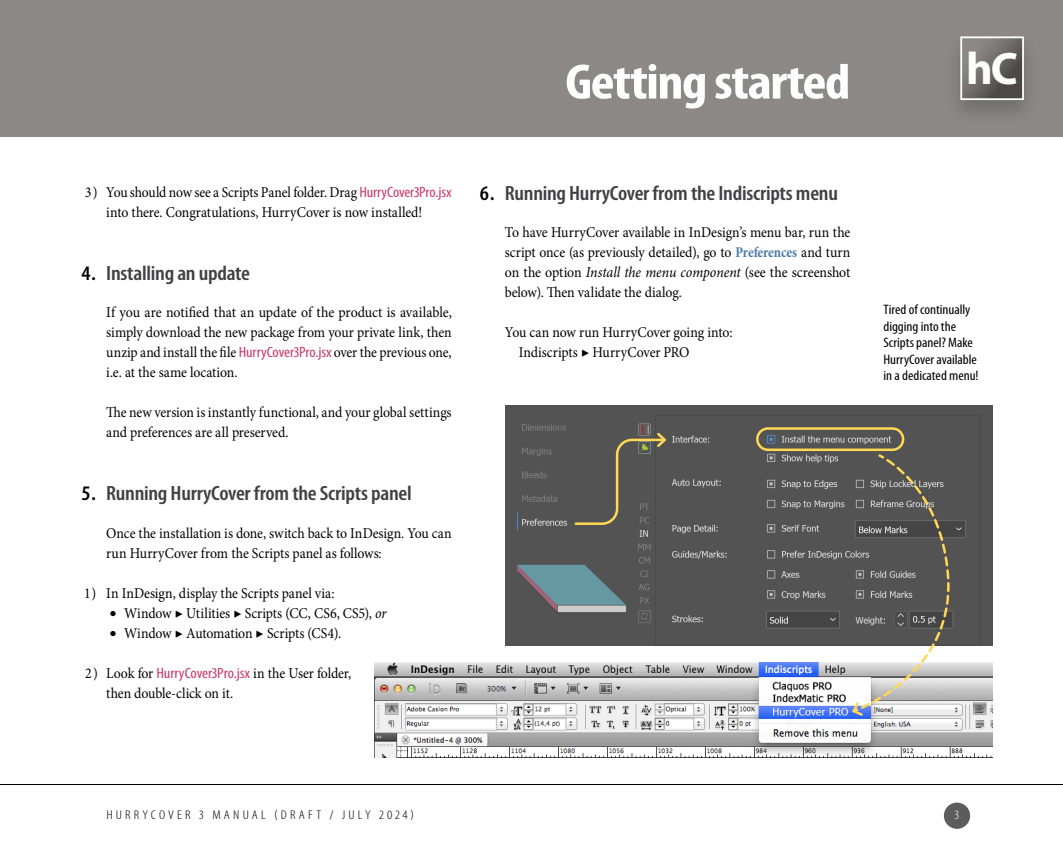
<style>
.page{position:relative;width:1063px;height:851px;background:#fff}
.page>*{position:absolute;margin:0;border:0;box-sizing:border-box;transform-origin:0 0}
.t1{font:700 condensed 50px "Myriad Pro";letter-spacing:-.025em;color:#fff;scale:1.14 1}
.t2{font:700 45.62px "Myriad Pro";color:#fff}
.t3{font:600 condensed 20.75px "Myriad Pro";letter-spacing:-.015em;color:#414042;scale:1.09 1}
.t4{font:15px/20px "Minion Pro";letter-spacing:.005em;color:#000;scale:.92 1}
.t5{font:15px/20px "Minion Pro";letter-spacing:.005em;color:#000;text-align:justify;scale:.93 1}
.t6{font:condensed 13.75px/16.5px "Myriad Pro";letter-spacing:-.005em;color:#000;scale:1.08 1}
.t7{font:300 condensed 12.75px "Myriad Pro";letter-spacing:.22em;color:#000;scale:1.14 1}
.t8{font:300 condensed 12.75px "Myriad Pro";color:#fff;scale:1.14 1}
.s1{font-family:"Myriad Pro";font-stretch:condensed;color:#c93c6d}
.s2{color:#000}
.s3{font-family:"Myriad Pro";font-weight:900;font-stretch:semi-expanded;font-size:17.25px}
.s4{font-style:italic}
.s5{font-weight:700;font-stretch:condensed;color:#497ca5}
</style>
<div class="page">
<div style="left:944px;top:802px;width:26px;height:26px;background:#5c5c5c;border-radius:50%"></div>
<hr style="left:0;top:784px;width:1063px;height:1px;background:#000">
<div style="left:0;top:0;width:1063px;height:136px;background:#8c8888"></div>
<div style="left:945px;top:32px;width:95px;height:94px;background:#000;opacity:.2"></div>
<svg style="left:959px;top:36px;width:66px;height:65px"></svg>
<img style="left:375px;top:662px;width:617px;height:95px">
<img style="left:505px;top:405px;width:487px;height:240px">
<div style="left:756px;top:427px;width:148px;height:24px;border:2px solid #ffd856;border-radius:11px"></div>
<svg style="left:573px;top:430px;width:95px;height:96px;background:#5c5a53"></svg>
<svg style="left:850px;top:453px;width:101px;height:264px;background:#7d7c7a"></svg>
<h1 class="t1" style="left:565px;top:51px;width:252px">Getting started</h1>
<p class="t4" style="left:85px;top:182px;width:400px;text-align:center">3 ) You should now see a Scripts Panel folder. Drag <span class="s1">HurryCover3Pro.jsx </span>into there. Congratulations, HurryCover is now installed!</p>
<h3 class="t3" style="left:81px;top:261px;width:156px"><span class="s2">4.</span> Installing an update</h3>
<p class="t5" style="left:106px;top:302px;width:373px">If you are notified that an update of the product is available, simply download the new package from your private link, then unzip and install the file <span class="s1">HurryCover3Pro.jsx</span> over the previous one, i.e. at the same location.</p>
<p class="t4" style="left:106px;top:402px;width:377px">The new version is instantly functional, and your global settings and preferences are all preserved.</p>
<h3 class="t3" style="left:81px;top:481px;width:305px"><span class="s2">5.</span> Running HurryCover from the Scripts panel</h3>
<p class="t4" style="left:106px;top:522px;width:377px">Once the installation is done, switch back to InDesign. You can run HurryCover from the Scripts panel as follows:</p>
<p class="t4" style="left:85px;top:582px;width:273px">1) In InDesign, display the Scripts panel via:</p>
<p class="t4" style="left:110px;top:602px;width:302px"><span class="s3">•</span> Window ▶ Utilities ▶ Scripts (CC, CS6, CS5), <span class="s4">or</span></p>
<p class="t4" style="left:110px;top:622px;width:253px"><span class="s3">•</span> Window ▶ Automation ▶ Scripts (CS4).</p>
<p class="t4" style="left:106px;top:662px;width:268px;text-indent:-21px">2 ) Look for <span class="s1">HurryCover3Pro.jsx</span> in the User folder, then double-click on it.</p>
<h3 class="t3" style="left:480px;top:181px;width:330px"><span class="s2">6.</span> Running HurryCover from the Indiscripts menu</h3>
<p class="t4" style="left:505px;top:222px;width:377px;text-align:justify">To have HurryCover available in InDesign’s menu bar, run the script once (as previously detailed), go to <span class="s5">Preferences</span> and turn on the option <span class="s4">Install the menu component</span> (see the screenshot below). Then validate the dialog.</p>
<p class="t4" style="left:519px;top:322px;width:234px;text-indent:-14px">You can now run HurryCover going into:<br>Indiscripts ▶ HurryCover PRO</p>
<h2 class="t2" style="left:966px;top:38px;width:53px">hC</h2>
<p class="t6" style="left:884px;top:301px;width:90px">Tired of continually digging into the<br>Scripts panel? Make<br>HurryCover available in a dedicated menu!</p>
<p class="t7" style="left:106px;top:807px;width:271px">HURRYCOVER 3 MANUAL (DRAFT / JULY 2024)</p>
<p class="t8" style="left:954px;top:807px;width:6px">3</p>
</div>
